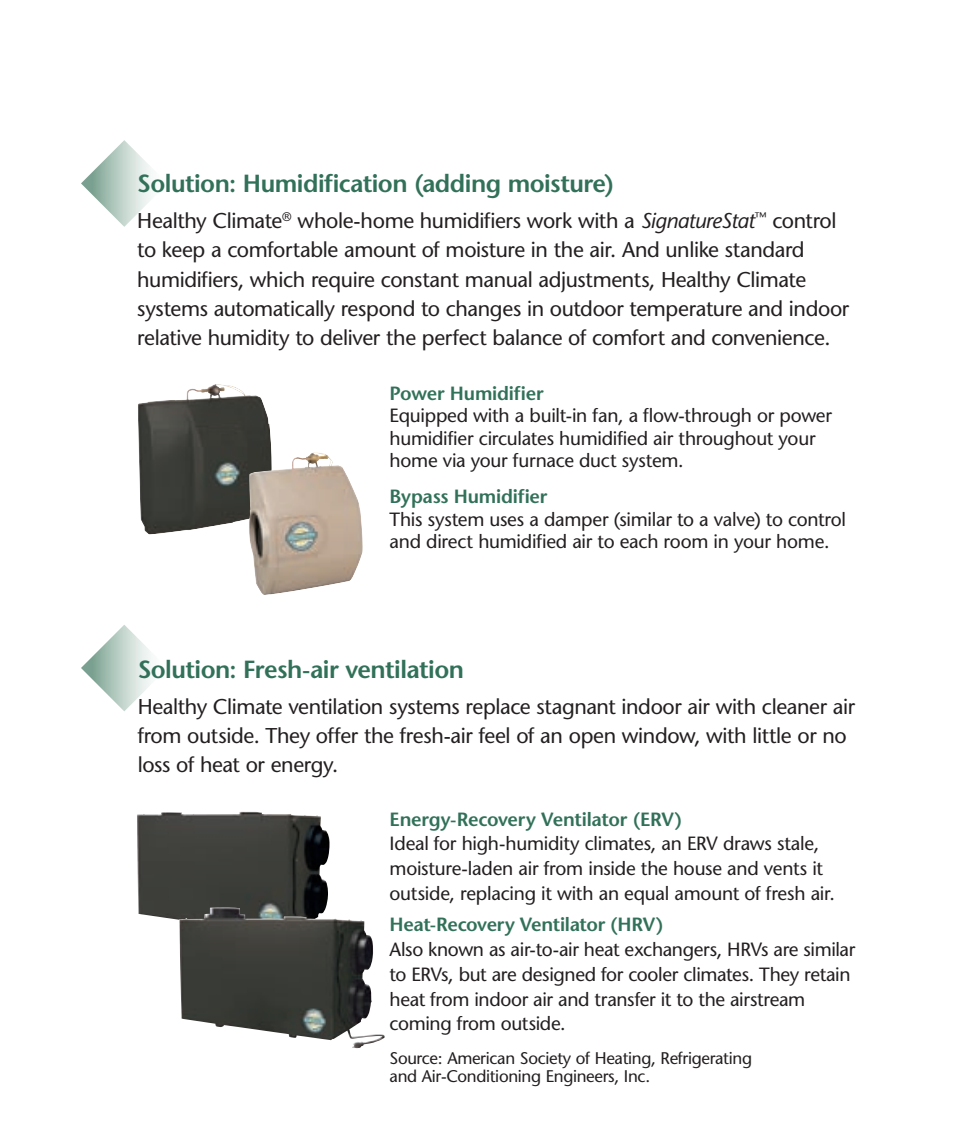
<style>
.page{position:relative;width:972px;height:1134px;background:#fff}
.page>*{position:absolute;margin:0;border:0;box-sizing:border-box;transform-origin:0 0}
.t1{font:600 24.75px "Stone Sans Std";letter-spacing:-.02em;color:#327159}
.t2{font:500 21.38px/29.2px "Stone Sans Std";letter-spacing:-.02em;color:#231f20}
.t3{font:500 19.12px/24.8px "Stone Sans Std";letter-spacing:-.015em;color:#231f20}
.t4{font:600 19.12px "Stone Sans Std";letter-spacing:-.015em;color:#327159}
.t5{font:500 16.88px/18px "Stone Sans Std";letter-spacing:-.02em;color:#231f20}
.s1{font-style:italic}
</style>
<div class="page">
<svg style="left:81px;top:625px;width:70px;height:86px"></svg>
<svg style="left:81px;top:140px;width:70px;height:87px"></svg>
<img style="left:138px;top:384px;width:134px;height:151px">
<img style="left:248px;top:452px;width:115px;height:143px">
<img style="left:137px;top:812px;width:193px;height:108px">
<img style="left:179px;top:907px;width:206px;height:141px">
<p class="t1" style="left:137px;top:168px;width:479px">Solution: Humidification (adding moisture)</p>
<p class="t2" style="left:137px;top:206px;width:714px">Healthy Climate<sup>®</sup> whole-home humidifiers work with a <span class="s1">SignatureStat</span><sup>™</sup> control to keep a comfortable amount of moisture in the air. And unlike standard humidifiers, which require constant manual adjustments, Healthy Climate systems automatically respond to changes in outdoor temperature and indoor relative humidity to deliver the perfect balance of comfort and convenience.</p>
<p class="t4" style="left:390px;top:382px;width:156px">Power Humidifier</p>
<p class="t3" style="left:390px;top:404px;width:444px;line-height:22.5px">Equipped with a built-in fan, a flow-through or power humidifier circulates humidified air throughout your home via your furnace duct system.</p>
<p class="t4" style="left:390px;top:485px;width:160px">Bypass Humidifier</p>
<p class="t3" style="left:390px;top:508px;width:458px;line-height:22.5px">This system uses a damper (similar to a valve) to control and direct humidified air to each room in your home.</p>
<p class="t1" style="left:138px;top:654px;width:328px">Solution: Fresh-air ventilation</p>
<p class="t2" style="left:138px;top:692px;width:719px">Healthy Climate ventilation systems replace stagnant indoor air with cleaner air from outside. They offer the fresh-air feel of an open window, with little or no loss of heat or energy.</p>
<p class="t4" style="left:390px;top:807px;width:294px">Energy-Recovery Ventilator (ERV)</p>
<p class="t3" style="left:390px;top:831px;width:447px">Ideal for high-humidity climates, an ERV draws stale, moisture-laden air from inside the house and vents it outside, replacing it with an equal amount of fresh air.</p>
<p class="t4" style="left:390px;top:913px;width:275px">Heat-Recovery Ventilator (HRV)</p>
<p class="t3" style="left:390px;top:937px;width:467px">Also known as air-to-air heat exchangers, HRVs are similar to ERVs, but are designed for cooler climates. They retain heat from indoor air and transfer it to the airstream coming from outside.</p>
<p class="t5" style="left:390px;top:1049px;width:364px">Source: American Society of Heating, Refrigerating and Air-Conditioning Engineers, Inc.</p>
</div>
